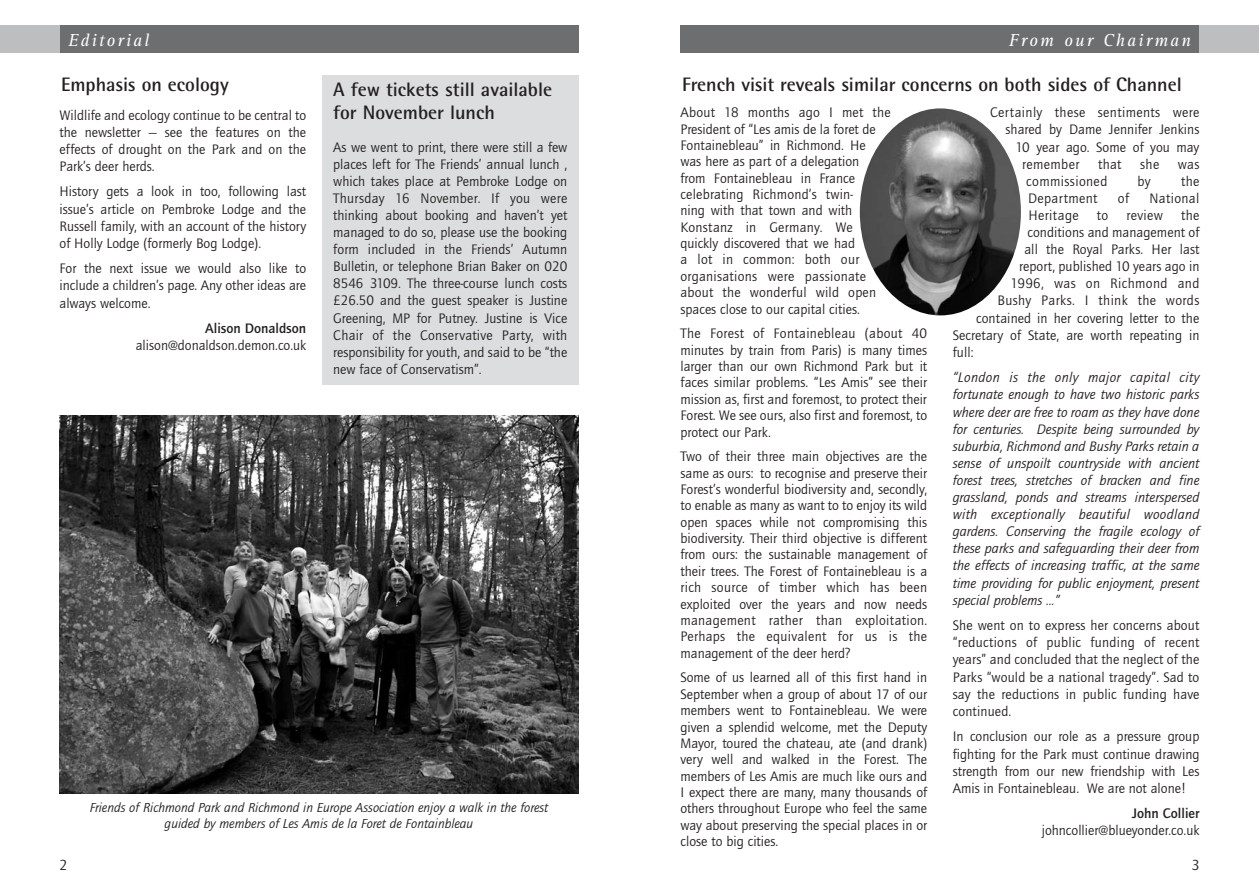
<style>
.page{position:relative;width:1259px;height:893px;background:#fff}
.page>*{position:absolute;margin:0;border:0;box-sizing:border-box;transform-origin:0 0}
.t1{font:700 19.5px/23.4px "Rotis Semi Sans";color:#231f20}
.t2{font:italic 18px "AT Rotis Serif";letter-spacing:.11em;color:#fff}
.t3{font:15px "Quay Itc T";color:#231f20}
.t4{font:14.25px/16.4px "Quay Itc T";color:#231f20;text-align:justify}
.t5{font:italic 14.25px/17.1px "Quay Itc T";color:#231f20;text-align:justify}
.t6{font:14.25px "Quay Itc T";letter-spacing:.025em;color:#231f20}
.t7{font:700 14.25px "Quay Itc T";color:#231f20}
.t8{font:italic 13.5px/16.2px "Quay Itc T";color:#231f20;text-align:center}
</style>
<div class="page">
<div style="left:0;top:26px;width:94px;height:27px;background:#bcbec0"></div>
<div style="left:60px;top:26px;width:518px;height:27px;background:#6d6e70"></div>
<div style="left:1165px;top:26px;width:94px;height:27px;background:#bcbec0"></div>
<div style="left:680px;top:26px;width:519px;height:27px;background:#6d6e70"></div>
<img style="left:860px;top:108px;width:161px;height:207px;border-radius:50%">
<img style="left:60px;top:416px;width:518px;height:378px">
<div style="left:322px;top:75px;width:256px;height:310px;background:#dcddde"></div>
<p class="t2" style="left:68px;top:34px;width:82px">Editorial</p>
<p class="t2" style="left:1008px;top:34px;width:184px">From our Chairman</p>
<h1 class="t1" style="left:61px;top:75px;width:169px">Emphasis on ecology</h1>
<h1 class="t1" style="left:682px;top:75px;width:501px">French visit reveals similar concerns on both sides of Channel</h1>
<h1 class="t1" style="left:333px;top:80px;width:220px">A few tickets still available for November lunch</h1>
<p class="t4" style="left:680px;top:106px;width:212px;text-align:left">About 18 months ago I met the<br>President of “Les amis de la foret de<br>Fontainebleau” in Richmond. He<br>was here as part of a delegation<br>from Fontainebleau in France celebrating Richmond’s twin -<br>ning with that town and with<br>Konstanz in Germany. We quickly discovered that we had<br>a lot in common: both our organisations were passionate about the wonderful wild open spaces close to our capital cities.</p>
<p class="t4" style="left:680px;top:327px;width:248px">The Forest of Fontainebleau (about 40 minutes by train from Paris) is many times larger than our own Richmond Park but it faces similar problems. “Les Amis” see their mission as, first and foremost, to protect their Forest. We see ours, also first and foremost, to protect our Park.</p>
<p class="t4" style="left:680px;top:450px;width:248px">Two of their three main objectives are the same as ours: to recognise and preserve their Forest’s wonderful biodiversity and, secondly, to enable as many as want to to enjoy its wild open spaces while not compromising this biodiversity. Their third objective is different from ours: the sustainable management of their trees. The Forest of Fontainebleau is a rich source of timber which has been exploited over the years and now needs management rather than exploitation.<br>Perhaps the equivalent for us is the management of the deer herd?</p>
<p class="t4" style="left:680px;top:671px;width:248px">Some of us learned all of this first hand in September when a group of about 17 of our members went to Fontainebleau. We were given a splendid welcome, met the Deputy Mayor, toured the chateau, ate (and drank) very well and walked in the Forest. The members of Les Amis are much like ours and I expect there are many, many thousands of others throughout Europe who feel the same way about preserving the special places in or close to big cities.</p>
<p class="t6" style="left:990px;top:107px;width:211px">Certainly these sentiments were</p>
<p class="t4" style="left:1005px;top:123px;width:195px">shared by Dame Jennifer Jenkins</p>
<p class="t4" style="left:1015px;top:140px;width:185px">10 year ago. Some of you may</p>
<p class="t6" style="left:1022px;top:158px;width:59px">remember</p>
<p class="t4" style="left:1098px;top:157px;width:25px">that</p>
<p class="t4" style="left:1140px;top:157px;width:21px">she</p>
<p class="t4" style="left:1177px;top:157px;width:23px">was</p>
<p class="t6" style="left:1026px;top:176px;width:83px">commissioned</p>
<p class="t4" style="left:1137px;top:174px;width:15px">by</p>
<p class="t4" style="left:1181px;top:174px;width:20px">the</p>
<p class="t6" style="left:1028px;top:193px;width:71px">Department</p>
<p class="t4" style="left:1118px;top:191px;width:13px">of</p>
<p class="t6" style="left:1149px;top:193px;width:51px">National</p>
<p class="t6" style="left:1028px;top:210px;width:52px">Heritage</p>
<p class="t4" style="left:1097px;top:208px;width:13px">to</p>
<p class="t4" style="left:1126px;top:208px;width:38px">review</p>
<p class="t4" style="left:1181px;top:208px;width:20px">the</p>
<p class="t4" style="left:1027px;top:225px;width:173px">conditions and management of</p>
<p class="t4" style="left:1024px;top:242px;width:176px">all the Royal Parks. Her last</p>
<p class="t4" style="left:1019px;top:259px;width:182px">report, published 10 years ago in</p>
<p class="t6" style="left:1010px;top:278px;width:190px">1996, was on Richmond and</p>
<p class="t6" style="left:997px;top:295px;width:203px">Bushy Parks. I think the words</p>
<p class="t4" style="left:976px;top:311px;width:225px">contained in her covering letter to the</p>
<p class="t4" style="left:952px;top:328px;width:248px">Secretary of State, are worth repeating in</p>
<p class="t4" style="left:952px;top:345px;width:22px">full:</p>
<p class="t5" style="left:952px;top:370px;width:248px">“London is the only major capital city fortunate enough to have two historic parks where deer are free to roam as they have done for centuries. Despite being surrounded by suburbia, Richmond and Bushy Parks retain a sense of unspoilt countryside with ancient forest trees, stretches of bracken and fine grassland, ponds and streams interspersed with exceptionally beautiful woodland gardens. Conserving the fragile ecology of these parks and safeguarding their deer from the effects of increasing traffic, at the same time providing for public enjoyment, present special problems …”</p>
<p class="t4" style="left:952px;top:618px;width:248px;line-height:17.1px">She went on to express her concerns about “reductions of public funding of recent years” and concluded that the neglect of the Parks “would be a national tragedy”. Sad to say the reductions in public funding have continued.</p>
<p class="t4" style="left:952px;top:729px;width:248px;line-height:17.1px">In conclusion our role as a pressure group fighting for the Park must continue drawing strength from our new friendship with Les Amis in Fontainebleau. We are not alone!</p>
<p class="t7" style="left:1132px;top:808px;width:69px">John Collier</p>
<p class="t4" style="left:1041px;top:824px;width:159px">johncollier@blueyonder.co.uk</p>
<p class="t4" style="left:60px;top:107px;width:248px;line-height:17.1px">Wildlife and ecology continue to be central to the newsletter — see the features on the effects of drought on the Park and on the Park’s deer herds.</p>
<p class="t4" style="left:60px;top:184px;width:248px;line-height:17.1px">History gets a look in too, following last issue’s article on Pembroke Lodge and the Russell family, with an account of the history of Holly Lodge (formerly Bog Lodge).</p>
<p class="t4" style="left:60px;top:261px;width:248px;line-height:17.1px">For the next issue we would also like to include a children’s page. Any other ideas are always welcome.</p>
<p class="t7" style="left:205px;top:323px;width:102px">Alison Donaldson</p>
<p class="t4" style="left:136px;top:339px;width:172px">alison@donaldson.demon.co.uk</p>
<p class="t4" style="left:333px;top:139px;width:236px;line-height:17.1px">As we went to print, there were still a few places left for The Friends’ annual lunch , which takes place at Pembroke Lodge on Thursday 16 November. If you were thinking about booking and haven’t yet managed to do so, please use the booking form included in the Friends’ Autumn Bulletin, or telephone Brian Baker on 020<br>8546 3109. The three-course lunch costs £26.50 and the guest speaker is Justine Greening, MP for Putney. Justine is Vice Chair of the Conservative Party, with responsibility for youth, and said to be “the new face of Conservatism”.</p>
<p class="t8" style="left:90px;top:801px;width:460px">Friends of Richmond Park and Richmond in Europe Association enjoy a walk in the forest guided by members of Les Amis de la Foret de Fontainbleau</p>
<p class="t3" style="left:60px;top:860px;width:9px">2</p>
<p class="t3" style="left:1191px;top:860px;width:9px">3</p>
</div>
